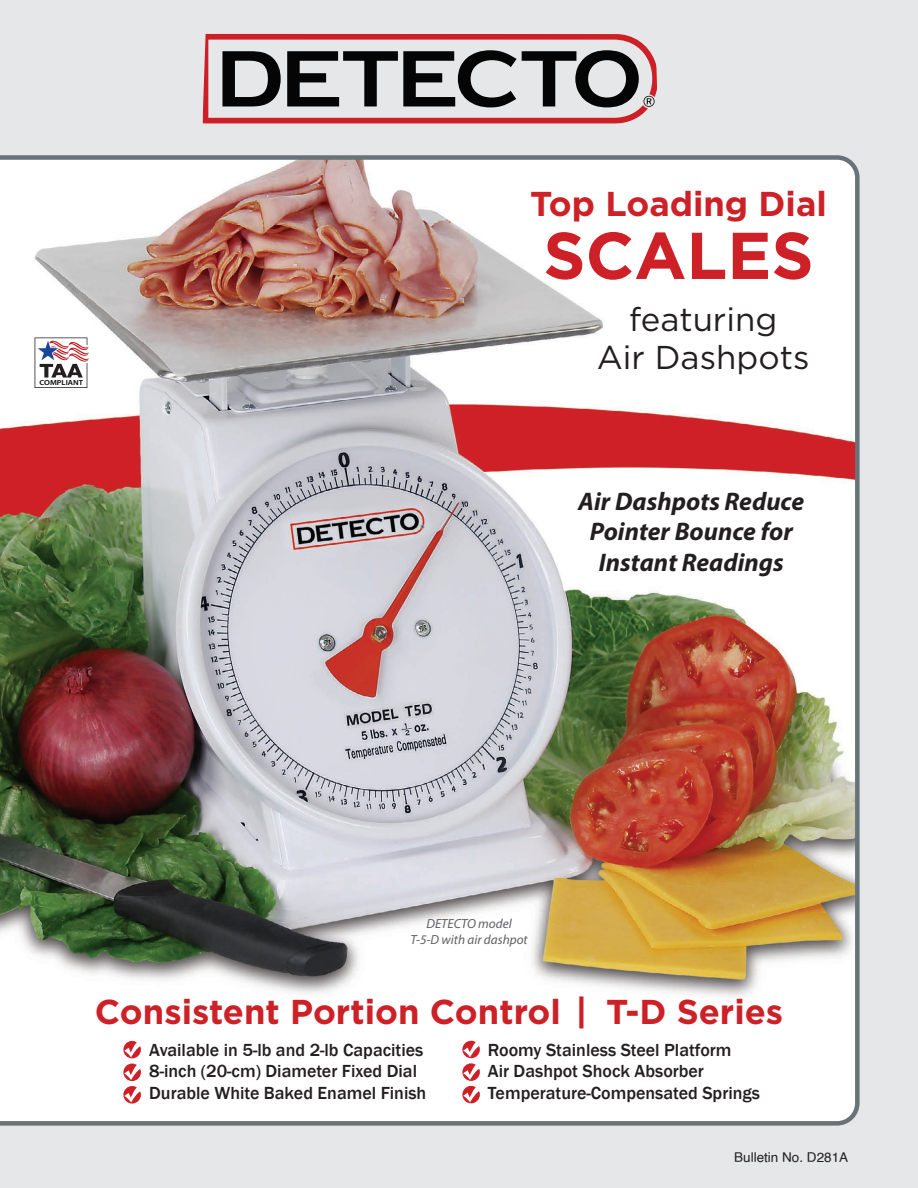
<style>
.page{position:relative;width:918px;height:1188px;background:#e6e7e9}
.page>*{position:absolute;margin:0;border:0;box-sizing:border-box;transform-origin:0 0}
.t1{font:700 66px "Gotham";color:#cd2027}
.t2{font:700 34.5px "Gotham";color:#cd2027}
.t3{font:33px/37.5px "Gotham";color:#231f20;text-align:center}
.t4{font:italic 700 25.5px/30.6px "Myriad Pro";color:#231f20;text-align:center}
.t5{font:500 18px/21.6px "Franklin Gothic";color:#231f20}
.t6{font:13.5px "Helvetica";color:#231f20}
.t7{font:italic 13.2px/15.9px "Myriad Pro";color:#5f5f62;text-align:center}
.t8{font:600 7.35px "Myriad Pro";color:#040503;scale:1.13 1}
</style>
<div class="page">
<img style="left:0;top:155px;width:860px;height:971px">
<svg style="left:203px;top:34px;width:455px;height:90px;background:#a68f91"></svg>
<svg style="left:123px;top:1086px;width:18px;height:18px"></svg>
<svg style="left:124px;top:1040px;width:16px;height:63px"></svg>
<svg style="left:462px;top:1063px;width:18px;height:18px"></svg>
<svg style="left:462px;top:1086px;width:18px;height:17px"></svg>
<svg style="left:463px;top:1039px;width:16px;height:63px"></svg>
<svg style="left:35px;top:338px;width:54px;height:50px"></svg>
<p class="t8" style="left:40px;top:378px;width:40px">COMPLIANT</p>
<h2 class="t2" style="left:530px;top:184px;width:298px">Top Loading Dial</h2>
<h1 class="t1" style="left:543px;top:217px;width:272px">SCALES</h1>
<h3 class="t3" style="left:597px;top:300px;width:214px">featuring<br>Air Dashpots</h3>
<h3 class="t4" style="left:578px;top:485px;width:227px">Air Dashpots Reduce<br>Pointer Bounce for<br>Instant Readings</h3>
<p class="t7" style="left:411px;top:916px;width:119px">DETECTO model<br>T-5-D with air dashpot</p>
<h2 class="t2" style="left:95px;top:992px;width:690px">Consistent Portion Control | T-D Series</h2>
<p class="t5" style="left:149px;top:1039px;width:279px">Available in 5-lb and 2-lb Capacities<br>8-inch (20-cm) Diameter Fixed Dial<br>Durable White Baked Enamel Finish</p>
<p class="t5" style="left:488px;top:1039px;width:274px">Roomy Stainless Steel Platform<br>Air Dashpot Shock Absorber<br>Temperature-Compensated Springs</p>
<p class="t6" style="left:734px;top:1147px;width:116px">Bulletin No. D281A</p>
</div>
